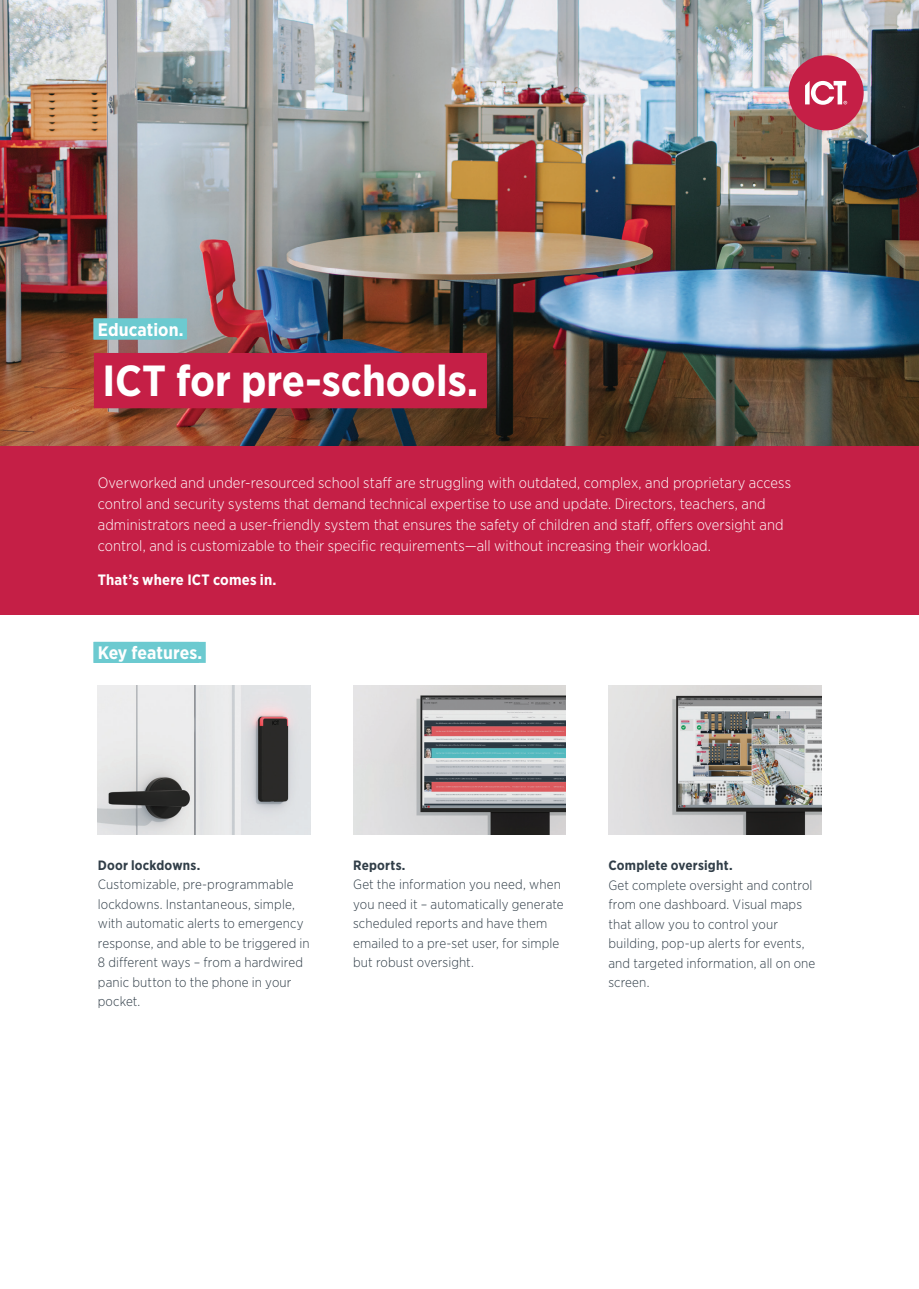
<style>
.page{position:relative;width:919px;height:1289px;background:#fff}
.page>*{position:absolute;margin:0;border:0;box-sizing:border-box;transform-origin:0 0}
.t1{font:700 43.5px "Gotham Narrow";color:#fff}
.t2{font:700 18px "Gotham Narrow";color:#fff}
.t3{font:300 15px/21px "Gotham Narrow";letter-spacing:.005em;color:#fff}
.t4{font:700 15px "Gotham Narrow";letter-spacing:.01em;color:#fff}
.t5{font:300 13.5px/19.5px "Gotham Narrow";letter-spacing:.01em;color:#313e48}
.t6{font:700 13.5px "Gotham Narrow";letter-spacing:.015em;color:#313e48}
</style>
<div class="page">
<img style="left:0;top:0;width:918px;height:446px">
<div style="left:788px;top:55px;width:75px;height:75px;background:#c51f46;border-radius:50%"></div>
<svg style="left:805px;top:81px;width:42px;height:24px"></svg>
<div style="left:94px;top:642px;width:112px;height:21px;background:#6ccad0"></div>
<div style="left:94px;top:318px;width:93px;height:21px;background:#6ccad0"></div>
<div style="left:0;top:446px;width:918px;height:168px;background:#c51f46"></div>
<div style="left:94px;top:353px;width:393px;height:54px;background:#c51f46"></div>
<img style="left:353px;top:685px;width:213px;height:149px">
<img style="left:608px;top:685px;width:213px;height:149px">
<img style="left:98px;top:685px;width:212px;height:149px">
<h2 class="t2" style="left:98px;top:317px;width:87px">Education.</h2>
<h1 class="t1" style="left:102px;top:352px;width:377px">ICT for pre-schools.</h1>
<p class="t3" style="left:98px;top:472px;width:694px">Overworked and under-resourced school staff are struggling with outdated, complex, and proprietary access control and security systems that demand technical expertise to use and update. Directors, teachers, and administrators need a user-friendly system that ensures the safety of children and staff, offers oversight and control, and is customizable to their specific requirements—all without increasing their workload.</p>
<p class="t4" style="left:98px;top:569px;width:180px">That’s where ICT comes in.</p>
<h2 class="t2" style="left:98px;top:641px;width:106px">Key features.</h2>
<p class="t6" style="left:98px;top:856px;width:104px">Door lockdowns.</p>
<p class="t5" style="left:98px;top:874px;width:213px">Customizable, pre-programmable lockdowns. Instantaneous, simple, with automatic alerts to emergency response, and able to be triggered in<br>8 different ways – from a hardwired panic button to the phone in your pocket.</p>
<p class="t6" style="left:353px;top:856px;width:54px">Reports.</p>
<p class="t5" style="left:353px;top:874px;width:212px">Get the information you need, when you need it – automatically generate scheduled reports and have them emailed to a pre-set user, for simple but robust oversight.</p>
<p class="t6" style="left:608px;top:856px;width:126px">Complete oversight.</p>
<p class="t5" style="left:608px;top:874px;width:208px">Get complete oversight and control from one dashboard. Visual maps that allow you to control your building, pop-up alerts for events, and targeted information, all on one screen.</p>
</div>
